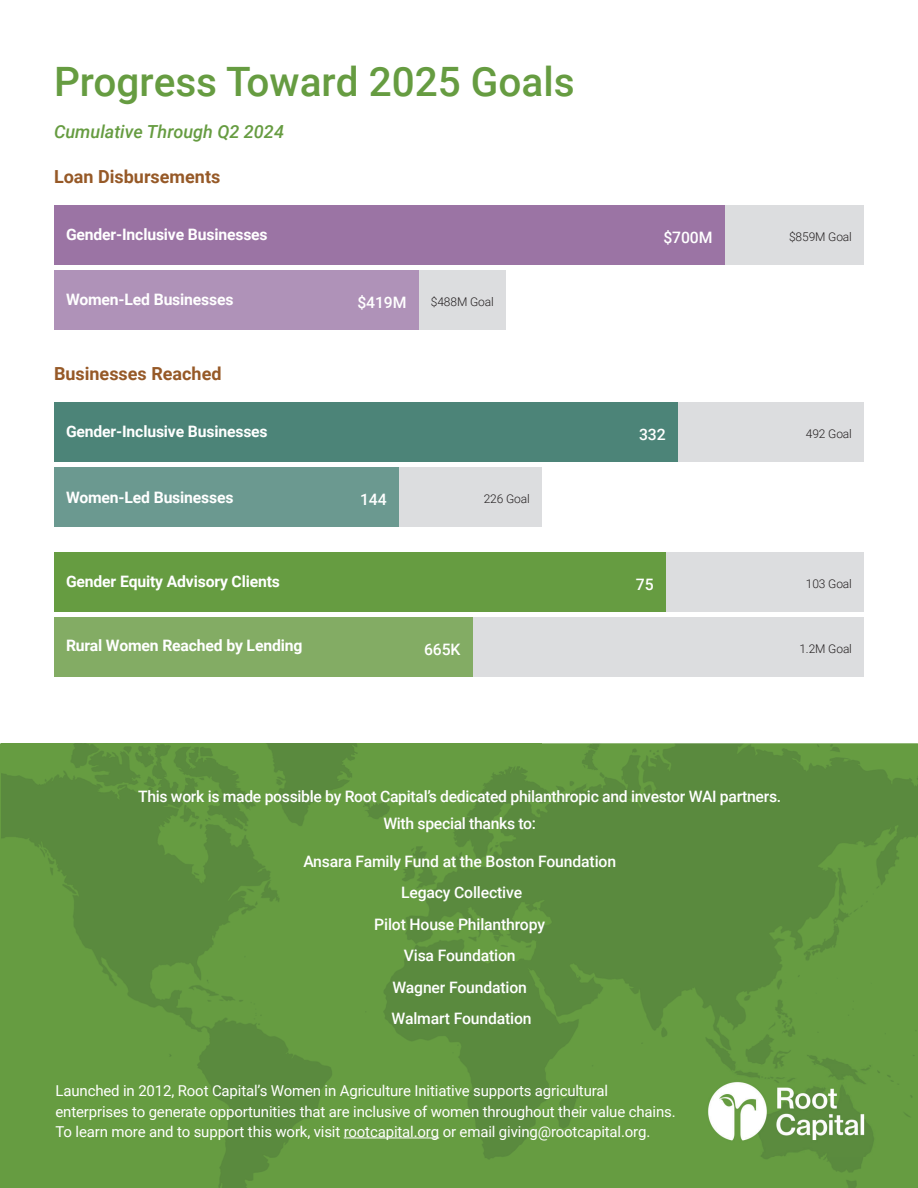
<style>
.page{position:relative;width:918px;height:1188px;background:#fff}
.page>*{position:absolute;margin:0;border:0;box-sizing:border-box;transform-origin:0 0}
.t1{font:500 40.5px "Roboto";color:#669c41}
.t2{font:700 18px "Roboto";color:#965927}
.t3{font:italic 500 18px "Roboto";color:#669c41}
.t4{font:500 15.75px/31.5px "Roboto";letter-spacing:-.01em;color:#fff;text-align:center}
.t5{font:700 15.75px "Roboto";letter-spacing:-.01em;color:#fff}
.t6{font:15px/20.2px "Roboto";letter-spacing:-.01em;color:#fff}
.t7{font:300 12px "Roboto";letter-spacing:-.01em;color:#231f20}
</style>
<div class="page">
<div style="left:240px;top:205px;width:624px;height:60px;background:#dcdddf"></div>
<div style="left:54px;top:402px;width:810px;height:60px;background:#dcdddf"></div>
<div style="left:54px;top:552px;width:810px;height:60px;background:#dcdddf"></div>
<div style="left:240px;top:270px;width:266px;height:60px;background:#dcdddf"></div>
<div style="left:240px;top:467px;width:302px;height:60px;background:#dcdddf"></div>
<div style="left:54px;top:617px;width:810px;height:60px;background:#dcdddf"></div>
<div style="left:54px;top:205px;width:670px;height:60px;background:#9b74a4"></div>
<div style="left:54px;top:402px;width:624px;height:60px;background:#4c8478"></div>
<div style="left:54px;top:552px;width:612px;height:60px;background:#669c41"></div>
<div style="left:54px;top:270px;width:364px;height:60px;background:#af92b8"></div>
<div style="left:54px;top:467px;width:345px;height:60px;background:#6b9990"></div>
<div style="left:54px;top:617px;width:418px;height:60px;background:#83ac64"></div>
<hr style="left:0;top:743px;width:1px;height:445px;background:#669c41">
<img style="left:2px;top:743px;width:538px;height:445px">
<img style="left:540px;top:743px;width:378px;height:346px">
<div style="left:540px;top:1089px;width:162px;height:99px;background:#669c41"></div>
<div style="left:865px;top:1089px;width:53px;height:99px;background:#669c41"></div>
<img style="left:702px;top:1156px;width:163px;height:32px">
<hr style="left:344px;top:1138px;width:95px;height:1px;background:#fff">
<img style="left:694px;top:1065px;width:183px;height:91px">
<h1 class="t1" style="left:54px;top:54px;width:522px">Progress Toward 2025 Goals</h1>
<p class="t3" style="left:54px;top:119px;width:232px">Cumulative Through Q2 2024</p>
<p class="t2" style="left:54px;top:164px;width:168px">Loan Disbursements</p>
<p class="t5" style="left:66px;top:224px;width:203px">Gender-Inclusive Businesses</p>
<p class="t5" style="left:66px;top:289px;width:169px">Women-Led Businesses</p>
<p class="t2" style="left:54px;top:361px;width:169px">Businesses Reached</p>
<p class="t5" style="left:66px;top:421px;width:203px">Gender-Inclusive Businesses</p>
<p class="t5" style="left:66px;top:486px;width:169px">Women-Led Businesses</p>
<p class="t5" style="left:66px;top:571px;width:216px">Gender Equity Advisory Clients</p>
<p class="t5" style="left:66px;top:634px;width:238px">Rural Women Reached by Lending</p>
<p class="t4" style="left:358px;top:286px;width:50px">$419M</p>
<p class="t7" style="left:431px;top:294px;width:64px">$488M Goal</p>
<p class="t4" style="left:360px;top:483px;width:28px">144</p>
<p class="t7" style="left:484px;top:491px;width:48px">226 Goal</p>
<p class="t4" style="left:424px;top:633px;width:38px">665K</p>
<p class="t4" style="left:664px;top:221px;width:50px">$700M</p>
<p class="t4" style="left:639px;top:418px;width:28px">332</p>
<p class="t4" style="left:636px;top:568px;width:19px">75</p>
<p class="t7" style="left:789px;top:229px;width:64px">$859M Goal</p>
<p class="t7" style="left:806px;top:426px;width:48px">492 Goal</p>
<p class="t7" style="left:806px;top:575px;width:48px">103 Goal</p>
<p class="t7" style="left:799px;top:641px;width:54px">1.2M Goal</p>
<p class="t4" style="left:138px;top:783px;width:645px;line-height:27px">This work is made possible by Root Capital’s dedicated philanthropic and investor WAI partners.<br>With special thanks to:</p>
<p class="t4" style="left:303px;top:845px;width:314px">Ansara Family Fund at the Boston Foundation<br>Legacy Collective<br>Pilot House Philanthropy<br>Visa Foundation<br>Wagner Foundation<br>Walmart Foundation</p>
<p class="t6" style="left:56px;top:1080px;width:622px">Launched in 2012, Root Capital’s Women in Agriculture Initiative supports agricultural enterprises to generate opportunities that are inclusive of women throughout their value chains.<br>To learn more and to support this work, visit rootcapital.org or email giving@rootcapital.org.</p>
</div>
